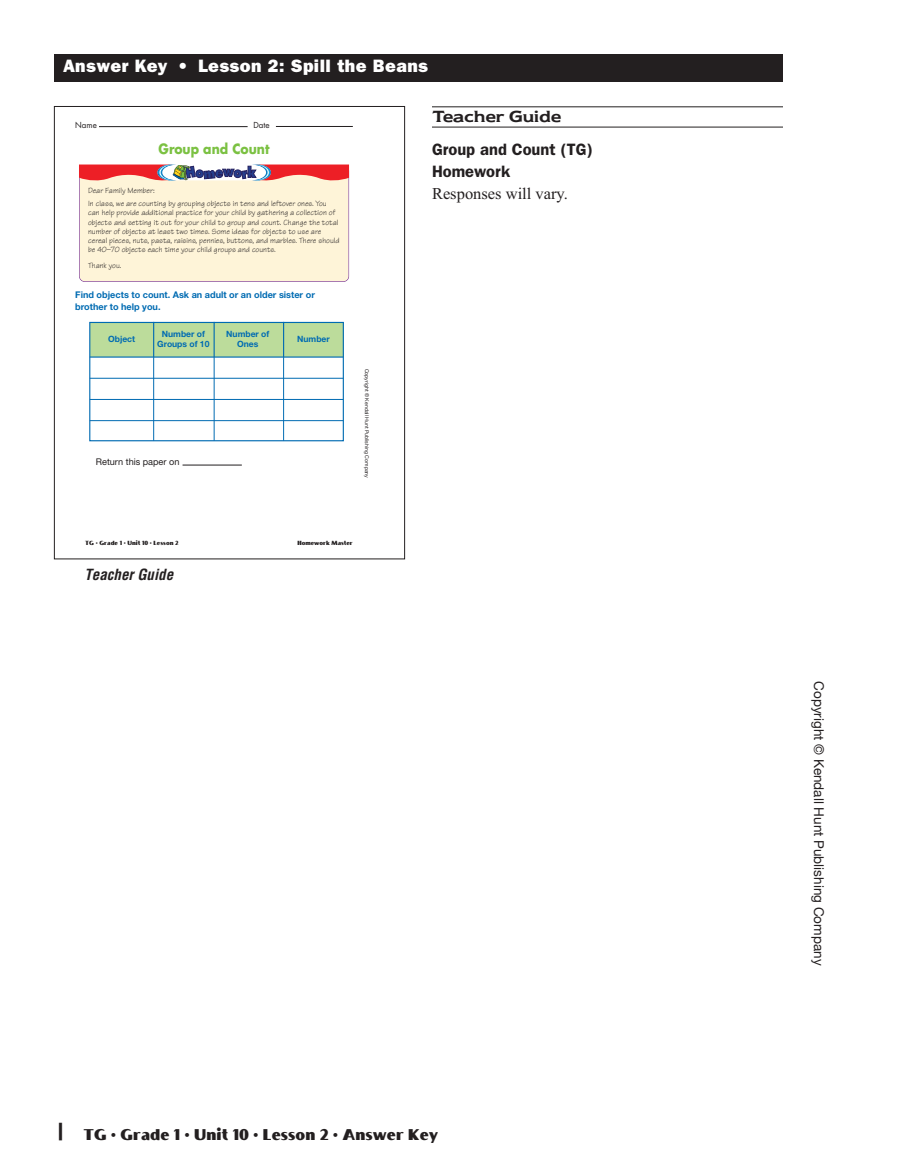
<style>
.page{position:relative;width:918px;height:1175px;background:#fff}
.page>*{position:absolute;margin:0;border:0;box-sizing:border-box;transform-origin:0 0}
.t1{font:800 18px "Franklin Gothic";letter-spacing:.025em;color:#fff}
.t2{font:600 16.5px/21.8px "Franklin Gothic";color:#231f20}
.t3{font:16.5px "Boca Raton ICG Solid";color:#231f20}
.t4{font:italic 700 condensed 15px "Helvetica";color:#231f20}
.t5{font:700 13.8px "Futura";color:#7bc142;scale:.89 1}
.t6{font:13.5px "Helvetica Neue";color:#231f20}
.t7{font:13.5px "Newtext Demi";color:#231f20}
.t8{font:700 9.3px/11.6px "Helvetica Neue";color:#006bb2}
.t9{font:9.3px "Helvetica Neue";color:#231f20}
.t10{font:700 8.7px/10.4px "Helvetica Neue";color:#006bb2;text-align:center}
.t11{font:8.1px/9.3px "Tekton";color:#231f20}
.t12{font:8.1px "Futura";color:#231f20}
.t13{font:6.3px "Boca Raton ICG Solid";color:#231f20}
.t14{font:5.1px "Helvetica Neue";color:#231f20}
.s1{font-family:"Times New Roman";font-weight:400}
.s2{font-family:"PCF Hel";font-weight:700;font-size:24px}
</style>
<div class="page">
<hr style="left:432px;top:106px;width:351px;height:1px;background:#231f20">
<hr style="left:432px;top:127px;width:351px;height:1px;background:#231f20">
<div style="left:54px;top:54px;width:729px;height:27px;background:#231f20"></div>
<hr style="left:99px;top:126px;width:149px;height:1px;background:#231f20">
<hr style="left:276px;top:126px;width:77px;height:1px;background:#231f20">
<div style="left:80px;top:166px;width:269px;height:115px;background:#fef4d8;border-radius:5px"></div>
<div style="left:79px;top:165px;width:270px;height:117px;border:1px solid #712689;border-radius:6px"></div>
<svg style="left:79px;top:164px;width:270px;height:16px;background:#cd6b75"></svg>
<div style="left:90px;top:322px;width:253px;height:35px;background:#bcdc9b"></div>
<hr style="left:153px;top:322px;width:1px;height:35px;background:#006bb2">
<hr style="left:214px;top:322px;width:1px;height:35px;background:#006bb2">
<hr style="left:283px;top:322px;width:1px;height:35px;background:#006bb2">
<hr style="left:153px;top:357px;width:1px;height:84px;background:#006bb2">
<hr style="left:214px;top:357px;width:1px;height:84px;background:#006bb2">
<hr style="left:283px;top:357px;width:1px;height:84px;background:#006bb2">
<div style="left:89px;top:322px;width:255px;height:119px;border:1px solid #006bb2"></div>
<hr style="left:90px;top:356px;width:253px;height:1px;background:#006bb2">
<hr style="left:90px;top:378px;width:253px;height:1px;background:#006bb2">
<hr style="left:90px;top:399px;width:253px;height:1px;background:#006bb2">
<hr style="left:90px;top:420px;width:253px;height:1px;background:#006bb2">
<hr style="left:183px;top:465px;width:59px;height:1px;background:#231f20">
<div style="left:54px;top:106px;width:351px;height:453px;border:1px solid #231f20"></div>
<p class="t1" style="left:63px;top:60px;width:367px">Answer Key • Lesson 2: Spill the Beans</p>
<p class="t12" style="left:75px;top:121px;width:23px">Name</p>
<p class="t12" style="left:253px;top:121px;width:18px">Date</p>
<p class="t5" style="left:159px;top:142px;width:126px">Group and Count</p>
<p class="t11" style="left:88px;top:186px;width:240px;line-height:12.8px">Dear Family Member:<br>In class, we are counting by grouping objects in tens and leftover ones. You</p>
<p class="t11" style="left:88px;top:209px;width:253px">can help provide additional practice for your child by gathering a collection of objects and setting it out for your child to group and count. Change the total number of objects at least two times. Some ideas for objects to use are cereal pieces, nuts, pasta, raisins, pennies, buttons, and marbles. There should be 40–70 objects each time your child groups and counts.</p>
<p class="t11" style="left:88px;top:262px;width:35px">Thank you.</p>
<p class="t8" style="left:75px;top:290px;width:241px">Find objects to count. Ask an adult or an older sister or brother to help you.</p>
<p class="t10" style="left:108px;top:335px;width:29px">Object</p>
<p class="t10" style="left:157px;top:329px;width:54px">Number of<br>Groups of 10</p>
<p class="t10" style="left:226px;top:329px;width:45px">Number of<br>Ones</p>
<p class="t10" style="left:297px;top:335px;width:34px">Number</p>
<p class="t9" style="left:96px;top:459px;width:85px">Return this paper on</p>
<p class="t14" style="left:370px;top:369px;width:111px;rotate:90deg">Copyright © Kendall Hunt Publishing Company</p>
<p class="t13" style="left:85px;top:539px;width:95px">TG • Grade 1 • Unit 10 • Lesson 2</p>
<p class="t4" style="left:84px;top:568px;width:90px">Teacher Guide</p>
<p class="t13" style="left:297px;top:539px;width:57px">Homework Master</p>
<p class="t7" style="left:432px;top:110px;width:131px">Teacher Guide</p>
<p class="t2" style="left:432px;top:140px;width:163px">Group and Count (TG)<br>Homework<br><span class="s1">Responses will vary.</span></p>
<p class="t3" style="left:54px;top:1124px;width:386px"><span class="s2">1</span> TG • Grade 1 • Unit 10 • Lesson 2 • Answer Key</p>
<p class="t6" style="left:827px;top:681px;width:286px;rotate:90deg">Copyright © Kendall Hunt Publishing Company</p>
</div>
